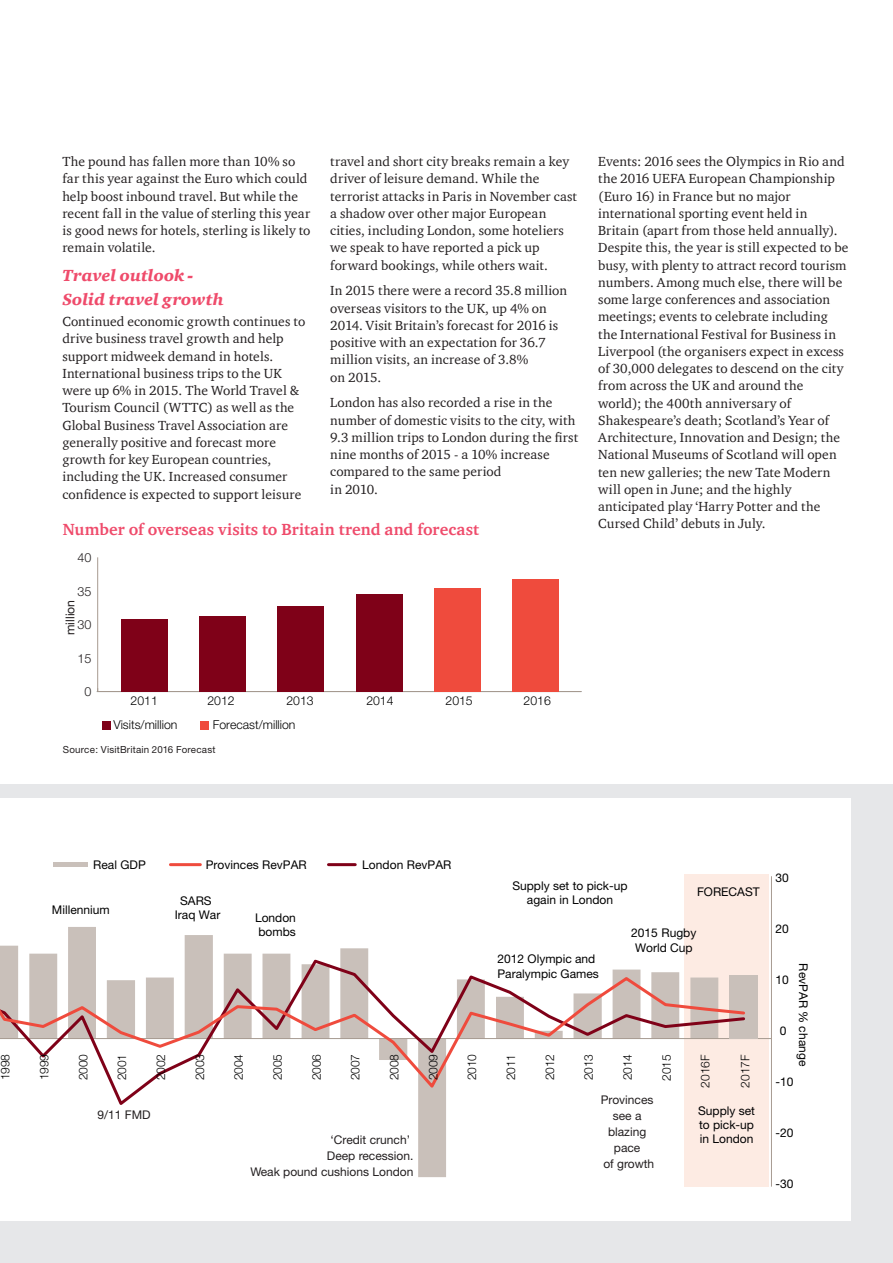
<style>
.page{position:relative;width:893px;height:1263px;background:#fff}
.page>*{position:absolute;margin:0;border:0;box-sizing:border-box;transform-origin:0 0}
.BH2{font:700 16.5px "ITC Charter Com";letter-spacing:.01em;color:#ef4b6b}
.BH1{font:italic 900 16.5px "ITC Charter Com";letter-spacing:.005em;color:#ef4b6b}
.Body__half{font:13.5px/17.2px "ITC Charter Com";letter-spacing:.01em;color:#231f20}
.t1{font:300 12.6px "Helvetica Neue";color:#231f20}
.t2{font:300 12.3px "Helvetica Neue";color:#000001}
.t3{font:12.3px "Helvetica Neue";color:#231f20}
.t4{font:12px/14.4px "Helvetica Neue";color:#000001;text-align:center}
.t5{font:12px/16.2px "Helvetica Neue";color:#231f20;text-align:right}
.t6{font:300 12px "Helvetica Neue";letter-spacing:.005em;color:#000001}
.TS__Source{font:9.75px "Helvetica Neue";letter-spacing:.02em;color:#231f20}
</style>
<div class="page">
<div style="left:0;top:785px;width:893px;height:478px;background:#e6e7e9"></div>
<div style="left:0;top:798px;width:850px;height:422px;background:#fff"></div>
<div style="left:685px;top:874px;width:84px;height:312px;background:#fdebe3"></div>
<svg style="left:418px;top:1108px;width:267px;height:69px"></svg>
<div style="left:53px;top:862px;width:35px;height:5px;background:#c9c0ba"></div>
<hr style="left:328px;top:863px;width:27px;height:3px;background:#7f0118">
<hr style="left:170px;top:863px;width:30px;height:3px;background:#ef4b3d">
<hr style="left:771px;top:876px;width:1px;height:310px;background:#a79b91">
<hr style="left:0;top:1038px;width:771px;height:1px;background:#a79b91">
<div style="left:729px;top:975px;width:29px;height:63px;background:#c9c0ba"></div>
<svg style="left:68px;top:897px;width:617px;height:211px"></svg>
<svg style="left:0;top:943px;width:747px;height:156px"></svg>
<hr style="left:97px;top:691px;width:484px;height:1px;background:#7e8182">
<div style="left:103px;top:721px;width:8px;height:9px;background:#7f0118"></div>
<div style="left:200px;top:721px;width:9px;height:9px;background:#ef4b3d"></div>
<hr style="left:98px;top:691px;width:483px;height:1px;background:#a79b91">
<hr style="left:97px;top:557px;width:1px;height:134px;background:#a79b91">
<div style="left:121px;top:619px;width:47px;height:72px;background:#7f0118"></div>
<div style="left:199px;top:616px;width:47px;height:75px;background:#7f0118"></div>
<div style="left:278px;top:606px;width:46px;height:85px;background:#7f0118"></div>
<div style="left:356px;top:594px;width:47px;height:97px;background:#7f0118"></div>
<div style="left:434px;top:588px;width:47px;height:103px;background:#ef4b3d"></div>
<div style="left:513px;top:579px;width:46px;height:112px;background:#ef4b3d"></div>
<p class="Body__half" style="left:62px;top:153px;width:250px">The pound has fallen more than 10% so far this year against the Euro which could help boost inbound travel. But while the recent fall in the value of sterling this year is good news for hotels, sterling is likely to remain volatile.</p>
<p class="BH1" style="left:62px;top:265px;width:132px">Travel outlook -</p>
<p class="BH1" style="left:62px;top:289px;width:163px">Solid travel growth</p>
<p class="Body__half" style="left:62px;top:313px;width:244px">Continued economic growth continues to drive business travel growth and help support midweek demand in hotels.<br>International business trips to the UK were up 6% in 2015. The World Travel &amp; Tourism Council (WTTC) as well as the Global Business Travel Association are generally positive and forecast more growth for key European countries, including the UK. Increased consumer confidence is expected to support leisure</p>
<p class="Body__half" style="left:330px;top:153px;width:248px">travel and short city breaks remain a key driver of leisure demand. While the terrorist attacks in Paris in November cast a shadow over other major European cities, including London, some hoteliers we speak to have reported a pick up forward bookings, while others wait.</p>
<p class="Body__half" style="left:330px;top:282px;width:238px">In 2015 there were a record 35.8 million overseas visitors to the UK, up 4% on 2014. Visit Britain’s forecast for 2016 is positive with an expectation for 36.7 million visits, an increase of 3.8%<br>on 2015.</p>
<p class="Body__half" style="left:330px;top:394px;width:250px">London has also recorded a rise in the number of domestic visits to the city, with<br>9.3 million trips to London during the first nine months of 2015 - a 10% increase compared to the same period<br>in 2010.</p>
<p class="BH2" style="left:63px;top:519px;width:418px">Number of overseas visits to Britain trend and forecast</p>
<p class="t1" style="left:78px;top:550px;width:15px">40</p>
<p class="t1" style="left:78px;top:583px;width:15px">35</p>
<p class="t3" style="left:63px;top:635px;width:37px;rotate:-90deg">million</p>
<p class="t1" style="left:78px;top:617px;width:15px">30</p>
<p class="t1" style="left:78px;top:650px;width:15px">15</p>
<p class="t1" style="left:85px;top:684px;width:8px">0</p>
<p class="t2" style="left:131px;top:693px;width:29px">2011</p>
<p class="t2" style="left:207px;top:693px;width:29px">2012</p>
<p class="t2" style="left:286px;top:693px;width:29px">2013</p>
<p class="t2" style="left:366px;top:693px;width:29px">2014</p>
<p class="t2" style="left:445px;top:693px;width:29px">2015</p>
<p class="t2" style="left:524px;top:693px;width:29px">2016</p>
<p class="t2" style="left:113px;top:717px;width:66px">Visits/million</p>
<p class="t2" style="left:213px;top:717px;width:84px">Forecast/million</p>
<p class="TS__Source" style="left:63px;top:743px;width:154px">Source: VisitBritain 2016 Forecast</p>
<p class="Body__half" style="left:598px;top:153px;width:252px">Events: 2016 sees the Olympics in Rio and the 2016 UEFA European Championship (Euro 16) in France but no major international sporting event held in Britain (apart from those held annually).<br>Despite this, the year is still expected to be busy, with plenty to attract record tourism numbers. Among much else, there will be some large conferences and association meetings; events to celebrate including the International Festival for Business in Liverpool (the organisers expect in excess of 30,000 delegates to descend on the city from across the UK and around the world); the 400th anniversary of Shakespeare’s death; Scotland’s Year of Architecture, Innovation and Design; the National Museums of Scotland will open ten new galleries; the new Tate Modern will open in June; and the highly anticipated play ‘Harry Potter and the Cursed Child’ debuts in July.</p>
<p class="t4" style="left:93px;top:857px;width:54px">Real GDP</p>
<p class="t4" style="left:206px;top:857px;width:103px">Provinces RevPAR</p>
<p class="t4" style="left:362px;top:857px;width:90px">London RevPAR</p>
<p class="t4" style="left:52px;top:902px;width:59px">Millennium</p>
<p class="t4" style="left:175px;top:893px;width:47px">SARS<br>Iraq War</p>
<p class="t4" style="left:255px;top:910px;width:42px;text-align:left">London bombs</p>
<p class="t4" style="left:512px;top:878px;width:117px">Supply set to pick-up again in London</p>
<p class="t4" style="left:697px;top:884px;width:64px">FORECAST</p>
<p class="t4" style="left:497px;top:952px;width:103px;text-align:left">2012 Olympic and<br>Paralympic Games</p>
<p class="t4" style="left:631px;top:926px;width:67px">2015 Rugby<br>World Cup</p>
<p class="t6" style="left:-2px;top:1080px;width:28px;rotate:-90deg">1998</p>
<p class="t6" style="left:37px;top:1080px;width:28px;rotate:-90deg">1999</p>
<p class="t6" style="left:76px;top:1080px;width:28px;rotate:-90deg">2000</p>
<p class="t6" style="left:115px;top:1080px;width:28px;rotate:-90deg">2001</p>
<p class="t6" style="left:154px;top:1080px;width:28px;rotate:-90deg">2002</p>
<p class="t6" style="left:192px;top:1080px;width:28px;rotate:-90deg">2003</p>
<p class="t6" style="left:231px;top:1080px;width:28px;rotate:-90deg">2004</p>
<p class="t6" style="left:270px;top:1080px;width:28px;rotate:-90deg">2005</p>
<p class="t6" style="left:309px;top:1080px;width:28px;rotate:-90deg">2006</p>
<p class="t6" style="left:348px;top:1080px;width:28px;rotate:-90deg">2007</p>
<p class="t6" style="left:387px;top:1080px;width:28px;rotate:-90deg">2008</p>
<p class="t6" style="left:426px;top:1080px;width:28px;rotate:-90deg">2009</p>
<p class="t6" style="left:465px;top:1080px;width:28px;rotate:-90deg">2010</p>
<p class="t6" style="left:504px;top:1080px;width:28px;rotate:-90deg">2011</p>
<p class="t6" style="left:542px;top:1080px;width:28px;rotate:-90deg">2012</p>
<p class="t6" style="left:581px;top:1080px;width:28px;rotate:-90deg">2013</p>
<p class="t6" style="left:620px;top:1080px;width:28px;rotate:-90deg">2014</p>
<p class="t6" style="left:659px;top:1081px;width:28px;rotate:-90deg">2015</p>
<p class="t6" style="left:698px;top:1088px;width:35px;rotate:-90deg">2016F</p>
<p class="t6" style="left:738px;top:1088px;width:35px;rotate:-90deg">2017F</p>
<p class="t5" style="left:98px;top:1106px;width:55px">9/11 FMD</p>
<p class="t5" style="left:250px;top:1131px;width:164px">‘Credit crunch’<br>Deep recession.<br>Weak pound cushions London</p>
<p class="t5" style="left:601px;top:1091px;width:55px;text-align:center">Provinces see a blazing pace<br>of growth</p>
<p class="t4" style="left:698px;top:1103px;width:58px;text-align:justify">Supply set to pick-up in London</p>
<p class="t4" style="left:775px;top:871px;width:15px">30</p>
<p class="t4" style="left:775px;top:922px;width:15px">20</p>
<p class="t4" style="left:775px;top:973px;width:15px">10</p>
<p class="t4" style="left:780px;top:1024px;width:8px">0</p>
<p class="t4" style="left:811px;top:963px;width:104px;rotate:90deg">RevPAR % change</p>
<p class="t4" style="left:775px;top:1075px;width:19px">-10</p>
<p class="t4" style="left:775px;top:1126px;width:19px">-20</p>
<p class="t4" style="left:775px;top:1177px;width:19px">-30</p>
</div>
